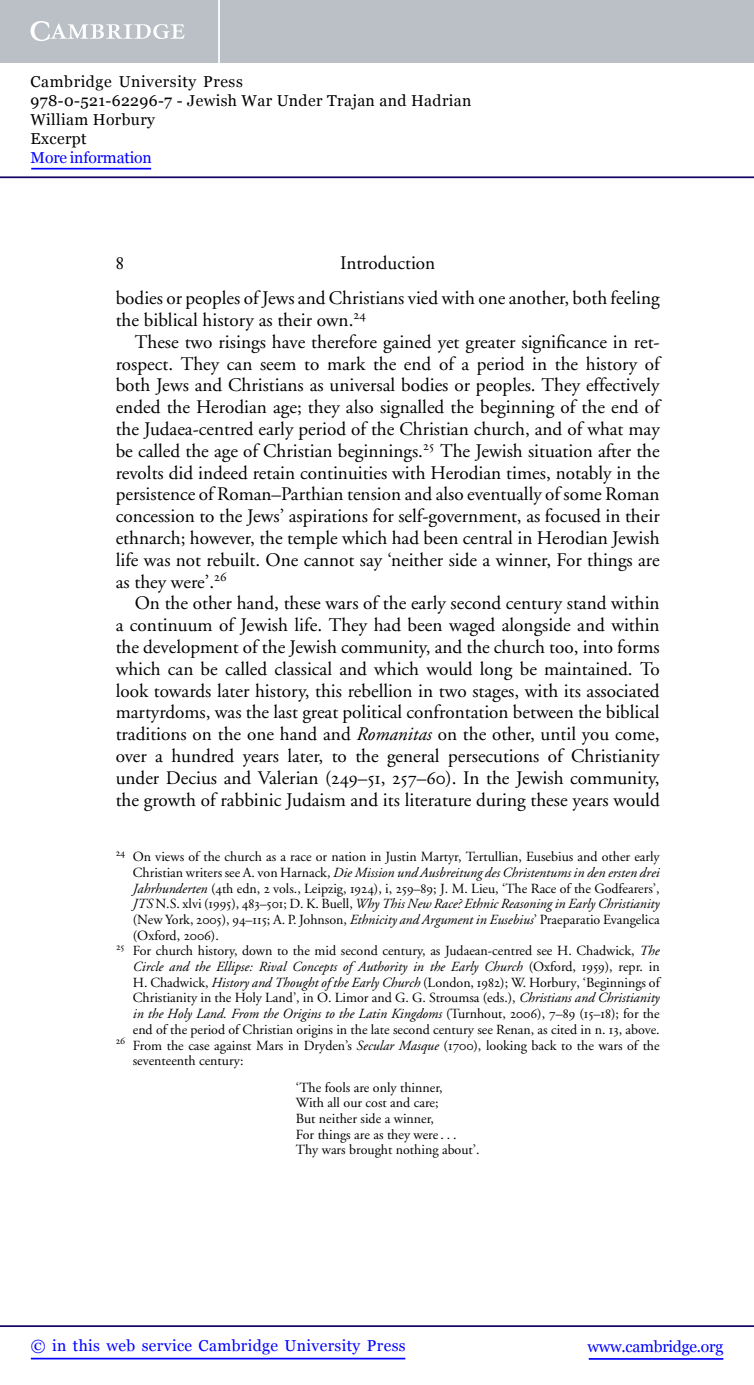
<style>
.page{position:relative;width:754px;height:1385px;background:#fff}
.page>*{position:absolute;margin:0;border:0;box-sizing:border-box;transform-origin:0 0}
.t1{font:19.25px/34.8px "Adobe Garamond";color:#000;text-align:center}
.t2{font:19.25px "Adobe Garamond Exp";color:#000}
.t3{font:15.75px/18.9px "Georgia";letter-spacing:.025em;color:#000}
.t4{font:15.75px "Georgia";letter-spacing:.025em;color:#00f}
.t5{font:15.75px "Georgia";letter-spacing:-.015em;color:#00f}
.t6{font:15.75px "Georgia";letter-spacing:-.01em;color:#00f}
.t7{font:14px/15.8px "Adobe Garamond";color:#000}
.t8{font:14px "Adobe Garamond Italic Os F";color:#000}
.s1{font-family:"Adobe Garamond Italic Os F"}
.s2{font-family:"Adobe Garamond Exp"}
.s3{font-family:"Adobe Garamond"}
</style>
<div class="page">
<hr style="left:589px;top:1358px;width:134px;height:1px;background:#00f">
<hr style="left:0;top:1325px;width:754px;height:2px;background:#150666">
<hr style="left:31px;top:1357px;width:374px;height:2px;background:#00f">
<div style="left:0;top:0;width:754px;height:63px;background:#bac0c6"></div>
<svg style="left:31px;top:21px;width:154px;height:20px"></svg>
<hr style="left:218px;top:0;width:2px;height:63px;background:#fff">
<hr style="left:0;top:176px;width:754px;height:2px;background:#150666">
<hr style="left:31px;top:168px;width:120px;height:1px;background:#00f">
<p class="t3" style="left:31px;top:73px;width:442px">Cambridge University Press<br>978-0-521-62296-7 - Jewish War Under Trajan and Hadrian<br>William Horbury<br>Excerpt</p>
<p class="t6" style="left:31px;top:148px;width:123px">More information</p>
<p class="t1" style="left:116px;top:248px;width:545px">Introduction<br>bodies or peoples of Jews and Christians vied with one another, both feeling</p>
<p class="t1" style="left:116px;top:304px;width:251px">the biblical history as their own.<sup>24</sup></p>
<p class="t1" style="left:135px;top:326px;width:526px">These two risings have therefore gained yet greater significance in ret-</p>
<p class="t1" style="left:116px;top:348px;width:545px">rospect. They can seem to mark the end of a period in the history of</p>
<p class="t1" style="left:116px;top:370px;width:545px">both Jews and Christians as universal bodies or peoples. They effectively</p>
<p class="t1" style="left:116px;top:391px;width:545px">ended the Herodian age; they also signalled the beginning of the end of</p>
<p class="t1" style="left:116px;top:413px;width:545px">the Judaea-centred early period of the Christian church, and of what may</p>
<p class="t1" style="left:116px;top:435px;width:545px">be called the age of Christian beginnings.<sup>25</sup> The Jewish situation after the</p>
<p class="t1" style="left:116px;top:457px;width:545px">revolts did indeed retain continuities with Herodian times, notably in the</p>
<p class="t1" style="left:116px;top:479px;width:545px">persistence of Roman–Parthian tension and also eventually of some Roman</p>
<p class="t1" style="left:116px;top:500px;width:545px">concession to the Jews’ aspirations for self-government, as focused in their</p>
<p class="t1" style="left:116px;top:522px;width:545px">ethnarch; however, the temple which had been central in Herodian Jewish</p>
<p class="t1" style="left:116px;top:544px;width:545px">life was not rebuilt. One cannot say ‘neither side a winner, For things are</p>
<p class="t1" style="left:116px;top:566px;width:112px">as they were’.<sup>26</sup></p>
<p class="t1" style="left:135px;top:587px;width:526px">On the other hand, these wars of the early second century stand within</p>
<p class="t1" style="left:116px;top:609px;width:545px">a continuum of Jewish life. They had been waged alongside and within</p>
<p class="t1" style="left:116px;top:631px;width:545px">the development of the Jewish community, and the church too, into forms</p>
<p class="t1" style="left:116px;top:653px;width:545px">which can be called classical and which would long be maintained. To</p>
<p class="t1" style="left:116px;top:675px;width:545px">look towards later history, this rebellion in two stages, with its associated</p>
<p class="t1" style="left:116px;top:696px;width:545px">martyrdoms, was the last great political confrontation between the biblical</p>
<p class="t1" style="left:116px;top:718px;width:545px">traditions on the one hand and <span class="s1">Romanitas</span> on the other, until you come,</p>
<p class="t1" style="left:116px;top:740px;width:545px">over a hundred years later, to the general persecutions of Christianity</p>
<p class="t1" style="left:116px;top:762px;width:545px">under Decius and Valerian (<span class="s2">249</span>–<span class="s2">51</span>, <span class="s2">257</span>–<span class="s2">60</span>). In the Jewish community,</p>
<p class="t1" style="left:116px;top:784px;width:546px">the growth of rabbinic Judaism and its literature during these years would</p>
<p class="t2" style="left:116px;top:256px;width:10px">8</p>
<p class="t7" style="left:116px;top:850px;width:545px"><sup>24</sup> On views of the church as a race or nation in Justin Martyr, Tertullian, Eusebius and other early</p>
<p class="t8" style="left:133px;top:867px;width:528px"><span class="s3">Christian writers see A. von Harnack,</span> Die Mission und Ausbreitung des Christentums in den ersten drei</p>
<p class="t7" style="left:133px;top:881px;width:528px"><span class="s1">Jahrhunderten</span> (<span class="s2">4</span>th edn, <span class="s2">2</span> vols., Leipzig, <span class="s2">1924</span>), i, <span class="s2">259</span>–<span class="s2">89</span>; J. M. Lieu, ‘The Race of the Godfearers’,</p>
<p class="t8" style="left:133px;top:898px;width:528px">JTS <span class="s3">N.S. xlvi (</span><span class="s2">1995</span><span class="s3">),</span> <span class="s2">483</span><span class="s3">–</span><span class="s2">501</span><span class="s3">; D. K. Buell,</span> Why This New Race? Ethnic Reasoning in Early Christianity</p>
<p class="t7" style="left:133px;top:913px;width:528px">(New York, <span class="s2">2005</span>), <span class="s2">94</span>–<span class="s2">115</span>; A. P. Johnson, <span class="s1">Ethnicity and Argument in Eusebius</span>’ Praeparatio Evangelica</p>
<p class="t7" style="left:133px;top:928px;width:88px">(Oxford, <span class="s2">2006</span>).</p>
<p class="t7" style="left:116px;top:944px;width:545px"><sup>25</sup> For church history, down to the mid second century, as Judaean-centred see H. Chadwick, <span class="s1">The</span></p>
<p class="t8" style="left:133px;top:961px;width:528px">Circle and the Ellipse: Rival Concepts of Authority in the Early Church <span class="s3">(Oxford,</span> <span class="s2">1959</span><span class="s3">), repr. in</span></p>
<p class="t7" style="left:133px;top:975px;width:528px">H. Chadwick, <span class="s1">History and Thought of the Early Church</span> (London, <span class="s2">1982</span>); W. Horbury, ‘Beginnings of<br>Christianity in the Holy Land’, in O. Limor and G. G. Stroumsa (eds.), <span class="s1">Christians and Christianity</span></p>
<p class="t8" style="left:133px;top:1008px;width:528px">in the Holy Land. From the Origins to the Latin Kingdoms <span class="s3">(Turnhout,</span> <span class="s2">2006</span><span class="s3">),</span> <span class="s2">7</span><span class="s3">–</span><span class="s2">89</span> <span class="s3">(</span><span class="s2">15</span><span class="s3">–</span><span class="s2">18</span><span class="s3">); for the</span></p>
<p class="t7" style="left:133px;top:1022px;width:528px">end of the period of Christian origins in the late second century see Renan, as cited in n. <span class="s2">13</span>, above.</p>
<p class="t7" style="left:116px;top:1038px;width:545px"><sup>26</sup> From the case against Mars in Dryden’s <span class="s1">Secular Masque</span> (<span class="s2">1700</span>), looking back to the wars of the</p>
<p class="t7" style="left:133px;top:1054px;width:112px">seventeenth century:</p>
<p class="t7" style="left:296px;top:1080px;width:185px">‘The fools are only thinner,<br>With all our cost and care;<br>But neither side a winner,<br>For things are as they were . . .<br>Thy wars brought nothing about’.</p>
<p class="t4" style="left:31px;top:1336px;width:376px">© in this web service Cambridge University Press</p>
<p class="t5" style="left:587px;top:1336px;width:137px">www.cambridge.org</p>
</div>
